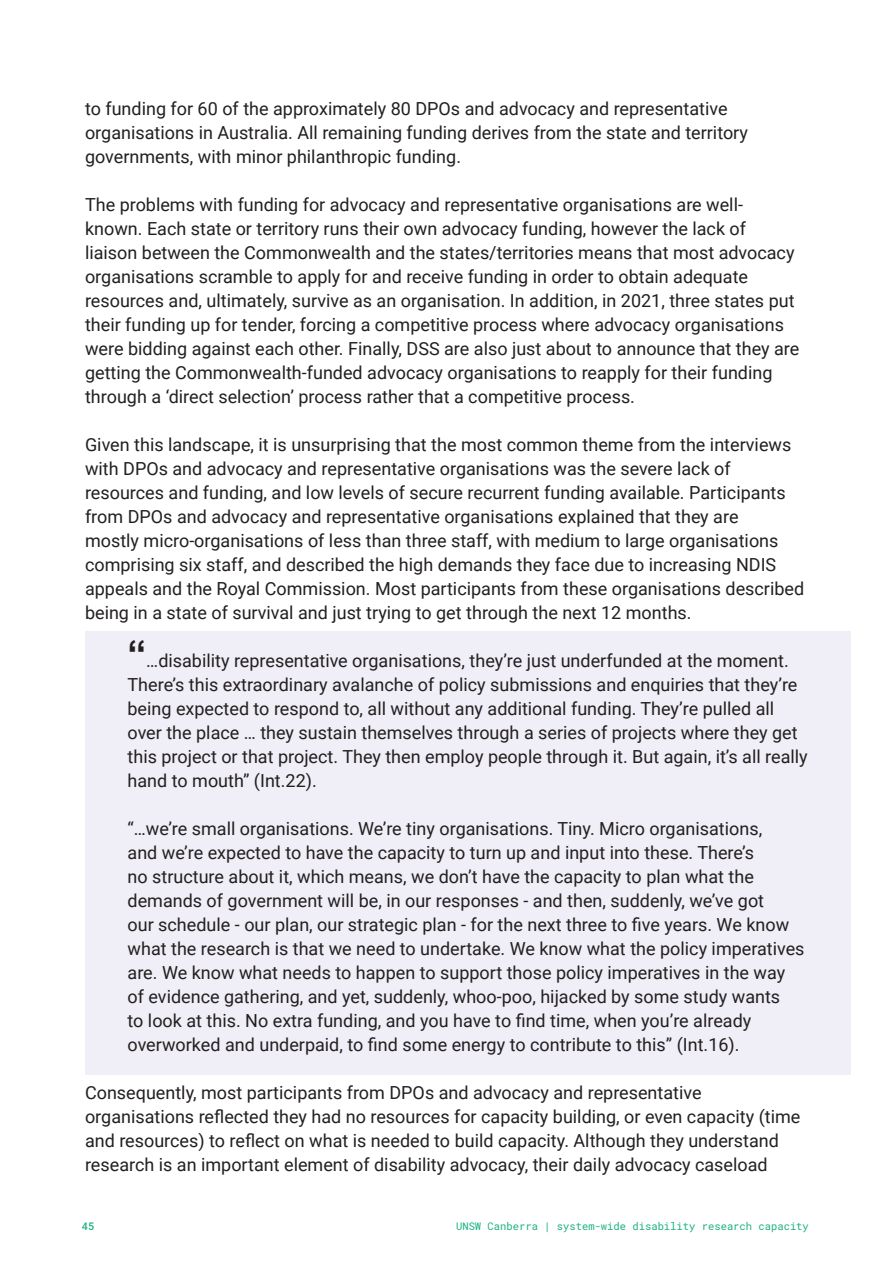
<style>
.page{position:relative;width:893px;height:1263px;background:#fff}
.page>*{position:absolute;margin:0;border:0;box-sizing:border-box;transform-origin:0 0}
.t1{font:18px/24px "Roboto";color:#231f20}
.t2{font:10.5px "Roboto Mono";color:#1bb183}
.t3{font:500 10.5px "Roboto Mono";color:#1bb183}
.s1{font-family:"Arial";font-weight:700;font-size:37.5px}
</style>
<div class="page">
<div style="left:85px;top:632px;width:765px;height:443px;background:#f0eef6"></div>
<p class="t1" style="left:85px;top:95px;width:664px">to funding for 60 of the approximately 80 DPOs and advocacy and representative organisations in Australia. All remaining funding derives from the state and territory governments, with minor philanthropic funding.</p>
<p class="t1" style="left:85px;top:191px;width:716px">The problems with funding for advocacy and representative organisations are well&shy;known. Each state or territory runs their own advocacy funding, however the lack of liaison between the Commonwealth and the states/territories means that most advocacy organisations scramble to apply for and receive funding in order to obtain adequate resources and, ultimately, survive as an organisation. In addition, in 2021, three states put their funding up for tender, forcing a competitive process where advocacy organisations were bidding against each other. Finally, DSS are also just about to announce that they are getting the Commonwealth-funded advocacy organisations to reapply for their funding through a ‘direct selection’ process rather that a competitive process.</p>
<p class="t1" style="left:85px;top:431px;width:721px">Given this landscape, it is unsurprising that the most common theme from the interviews with DPOs and advocacy and representative organisations was the severe lack of resources and funding, and low levels of secure recurrent funding available. Participants from DPOs and advocacy and representative organisations explained that they are<br>mostly micro-organisations of less than three staff, with medium to large organisations comprising six staff, and described the high demands they face due to increasing NDIS appeals and the Royal Commission. Most participants from these organisations described being in a state of survival and just trying to get through the next 12 months.</p>
<p class="t1" style="left:128px;top:647px;width:682px"><span class="s1">“</span>…disability representative organisations, they’re just underfunded at the moment.<br>There’s this extraordinary avalanche of policy submissions and enquiries that they’re being expected to respond to, all without any additional funding. They’re pulled all over the place … they sustain themselves through a series of projects where they get this project or that project. They then employ people through it. But again, it’s all really hand to mouth” (Int.22).</p>
<p class="t1" style="left:128px;top:815px;width:678px">“…we’re small organisations. We’re tiny organisations. Tiny. Micro organisations,<br>and we’re expected to have the capacity to turn up and input into these. There’s<br>no structure about it, which means, we don’t have the capacity to plan what the demands of government will be, in our responses - and then, suddenly, we’ve got<br>our schedule - our plan, our strategic plan - for the next three to five years. We know what the research is that we need to undertake. We know what the policy imperatives are. We know what needs to happen to support those policy imperatives in the way of evidence gathering, and yet, suddenly, whoo-poo, hijacked by some study wants<br>to look at this. No extra funding, and you have to find time, when you’re already overworked and underpaid, to find some energy to contribute to this” (Int.16).</p>
<p class="t1" style="left:85px;top:1079px;width:717px">Consequently, most participants from DPOs and advocacy and representative organisations reflected they had no resources for capacity building, or even capacity (time and resources) to reflect on what is needed to build capacity. Although they understand research is an important element of disability advocacy, their daily advocacy caseload</p>
<p class="t3" style="left:82px;top:1218px;width:14px">45</p>
<p class="t2" style="left:456px;top:1218px;width:354px">UNSW Canberra | system-wide disability research capacity</p>
</div>
